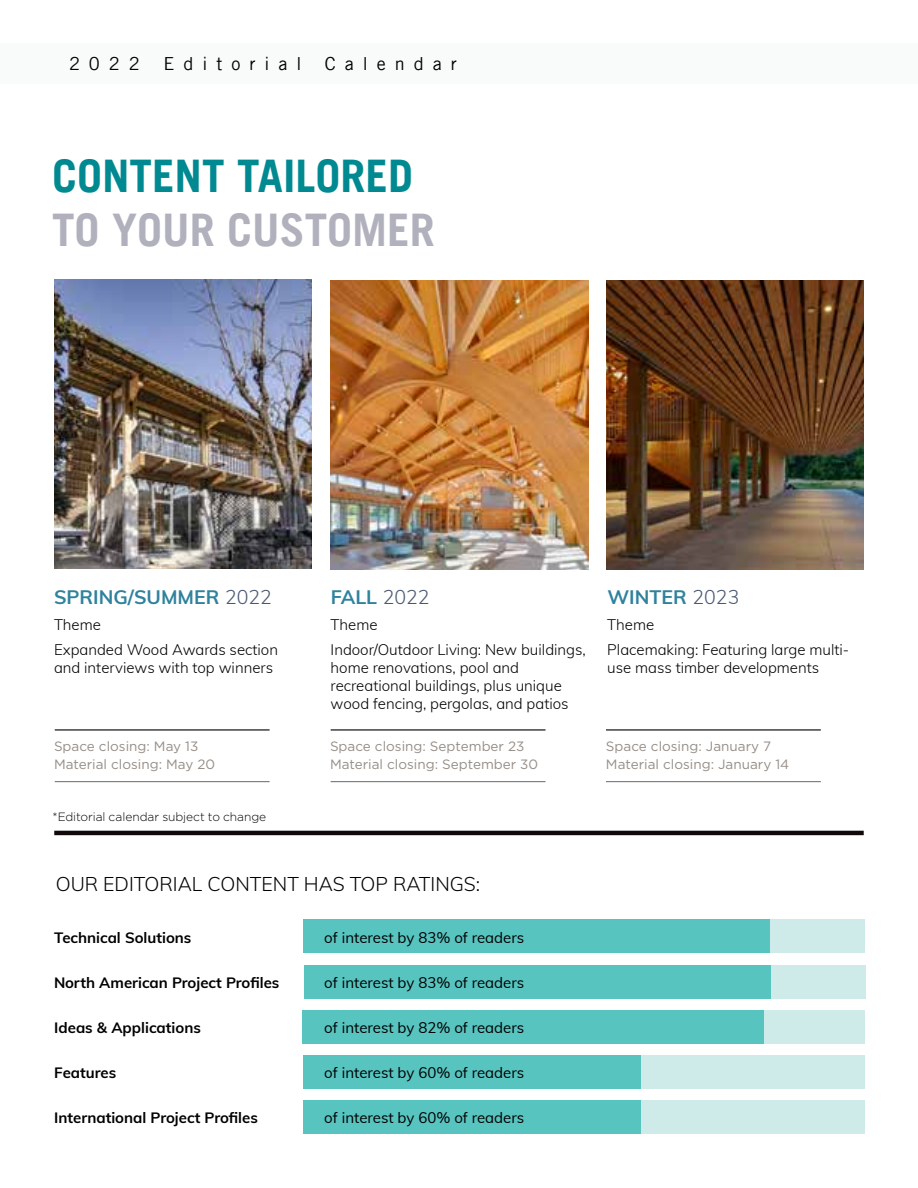
<style>
.page{position:relative;width:918px;height:1188px;background:#fff}
.page>*{position:absolute;margin:0;border:0;box-sizing:border-box;transform-origin:0 0}
.t1{font:700 45px "Trade Gothic LT";color:#008991}
.t2{font:700 45px "Trade Gothic LT";color:#b0b1bc}
.t3{font:700 19.5px "Muli";color:#2f829d}
.t4{font:300 19.5px "Muli";color:#000}
.t5{font:18px "Trade Gothic LT";letter-spacing:.5em;color:#000}
.t6{font:300 15px/24.8px "Muli";color:#000}
.t7{font:15px "Muli";color:#000}
.t8{font:700 15px "Muli";color:#000}
.t9{font:13.5px/18.6px "Gotham";color:#968d86}
.t10{font:300 12px "Gotham";letter-spacing:-.005em;color:#000}
.s1{font-weight:300;color:#4a5970}
</style>
<div class="page">
<div style="left:303px;top:1101px;width:561px;height:33px;background:#ceeae9"></div>
<div style="left:304px;top:1101px;width:337px;height:33px;background:#57c4c0"></div>
<div style="left:304px;top:965px;width:561px;height:33px;background:#ceeae9"></div>
<div style="left:305px;top:965px;width:466px;height:33px;background:#57c4c0"></div>
<div style="left:0;top:44px;width:918px;height:40px;background:#f9fafa"></div>
<hr style="left:55px;top:729px;width:215px;height:2px;background:#000">
<hr style="left:331px;top:729px;width:215px;height:2px;background:#000">
<hr style="left:606px;top:729px;width:215px;height:2px;background:#000">
<hr style="left:55px;top:781px;width:215px;height:1px;background:#000">
<hr style="left:331px;top:781px;width:215px;height:1px;background:#000">
<hr style="left:606px;top:781px;width:215px;height:1px;background:#000">
<img style="left:54px;top:280px;width:258px;height:288px">
<img style="left:330px;top:281px;width:258px;height:289px">
<img style="left:606px;top:281px;width:258px;height:289px">
<hr style="left:54px;top:831px;width:810px;height:4px;background:#12090a">
<div style="left:303px;top:1010px;width:561px;height:33px;background:#ceeae9"></div>
<div style="left:303px;top:1010px;width:461px;height:33px;background:#57c4c0"></div>
<div style="left:303px;top:1056px;width:561px;height:33px;background:#ceeae9"></div>
<div style="left:303px;top:1056px;width:337px;height:33px;background:#57c4c0"></div>
<div style="left:303px;top:920px;width:561px;height:33px;background:#ceeae9"></div>
<div style="left:304px;top:920px;width:466px;height:33px;background:#57c4c0"></div>
<p class="t5" style="left:69px;top:53px;width:72px">2022</p>
<p class="t5" style="left:163px;top:53px;width:140px">Editorial</p>
<p class="t5" style="left:325px;top:53px;width:134px">Calendar</p>
<h1 class="t1" style="left:52px;top:149px;width:362px">CONTENT TAILORED</h1>
<h1 class="t2" style="left:52px;top:203px;width:384px">TO YOUR CUSTOMER</h1>
<h2 class="t3" style="left:54px;top:583px;width:219px">SPRING/SUMMER <span class="s1">2022</span></h2>
<h2 class="t3" style="left:331px;top:583px;width:100px">FALL <span class="s1">2022</span></h2>
<h2 class="t3" style="left:607px;top:583px;width:133px">WINTER <span class="s1">2023</span></h2>
<p class="t6" style="left:54px;top:612px;width:226px">Theme<br>Expanded Wood Awards section</p>
<p class="t6" style="left:54px;top:655px;width:221px">and interviews with top winners</p>
<p class="t6" style="left:331px;top:612px;width:257px">Theme<br>Indoor/Outdoor Living: New buildings,</p>
<p class="t6" style="left:331px;top:658px;width:240px;line-height:18px">home renovations, pool and recreational buildings, plus unique wood fencing, pergolas, and patios</p>
<p class="t6" style="left:607px;top:612px;width:243px">Theme<br>Placemaking: Featuring large multi-</p>
<p class="t6" style="left:607px;top:655px;width:213px">use mass timber developments</p>
<p class="t9" style="left:54px;top:736px;width:163px">Space closing: May 13<br>Material closing: May 20</p>
<p class="t9" style="left:330px;top:736px;width:210px">Space closing: September 23<br>Material closing: September 30</p>
<p class="t9" style="left:606px;top:736px;width:185px">Space closing: January 7<br>Material closing: January 14</p>
<p class="t10" style="left:52px;top:809px;width:215px">*Editorial calendar subject to change</p>
<h2 class="t4" style="left:56px;top:870px;width:426px">OUR EDITORIAL CONTENT HAS TOP RATINGS:</h2>
<p class="t8" style="left:54px;top:927px;width:139px">Technical Solutions</p>
<p class="t7" style="left:324px;top:927px;width:201px">of interest by 83% of readers</p>
<p class="t8" style="left:54px;top:972px;width:227px">North American Project Profiles</p>
<p class="t7" style="left:324px;top:972px;width:201px">of interest by 83% of readers</p>
<p class="t8" style="left:54px;top:1017px;width:148px">Ideas &amp; Applications</p>
<p class="t7" style="left:324px;top:1017px;width:201px">of interest by 82% of readers</p>
<p class="t8" style="left:54px;top:1062px;width:64px">Features</p>
<p class="t7" style="left:324px;top:1062px;width:201px">of interest by 60% of readers</p>
<p class="t8" style="left:54px;top:1107px;width:205px">International Project Profiles</p>
<p class="t7" style="left:324px;top:1107px;width:201px">of interest by 60% of readers</p>
</div>
